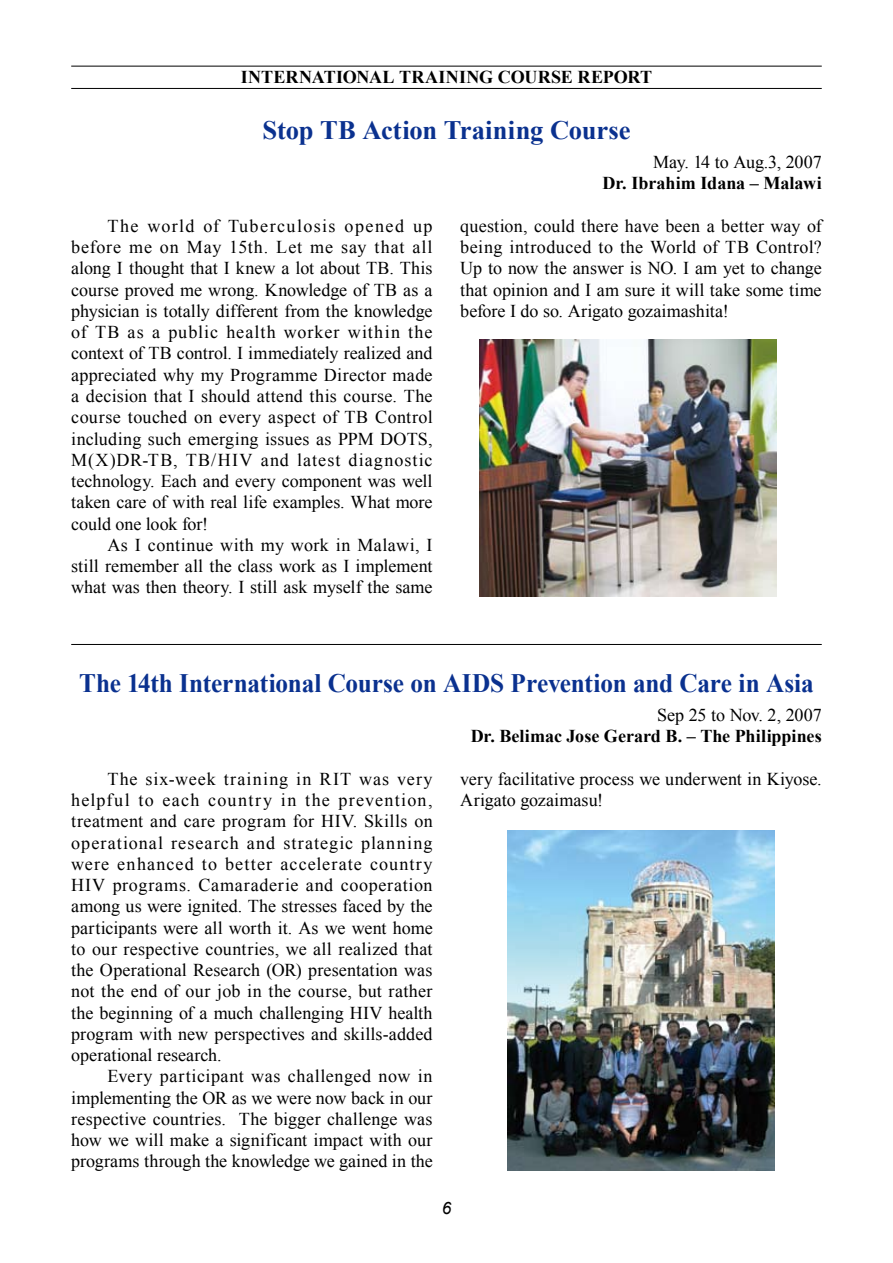
<style>
.page{position:relative;width:893px;height:1263px;background:#fff}
.page>*{position:absolute;margin:0;border:0;box-sizing:border-box;transform-origin:0 0}
.t1{font:700 26.55px "Times New Roman";letter-spacing:-.005em;color:#0a318f;scale:.95 1}
.t2{font:700 26.55px "Times New Roman";letter-spacing:-.005em;color:#0a318f}
.t3{font:18px/21.3px "Times New Roman";letter-spacing:.01em;color:#000}
.t4{font:700 18px "Times New Roman";color:#000}
.t5{font:18px/21.3px "Times New Roman";letter-spacing:.065em;color:#000;text-align:right}
.t6{font:18px "Times New Roman";letter-spacing:.06em;color:#000}
.t7{font:18px "Times New Roman";letter-spacing:-.01em;color:#000}
.t8{font:18px "Times New Roman";letter-spacing:.05em;color:#000}
.t9{font:18px "Times New Roman";letter-spacing:.07em;color:#000}
.t10{font:18px "Times New Roman";letter-spacing:.08em;color:#000}
.t11{font:18px "Times New Roman";letter-spacing:.055em;color:#000}
.t12{font:18px "Times New Roman";letter-spacing:.085em;color:#000}
</style>
<div class="page">
<hr style="left:71px;top:66px;width:751px;height:1px;background:#000">
<hr style="left:71px;top:88px;width:751px;height:1px;background:#000">
<hr style="left:71px;top:644px;width:751px;height:1px;background:#000">
<img style="left:507px;top:830px;width:268px;height:340px">
<img style="left:479px;top:339px;width:298px;height:257px">
<p class="t4" style="left:241px;top:65px;width:413px">INTERNATIONAL TRAINING COURSE REPORT</p>
<h1 class="t2" style="left:262px;top:112px;width:370px">Stop TB Action Training Course</h1>
<p class="t3" style="left:107px;top:215px;width:33px">The</p>
<p class="t8" style="left:71px;top:235px;width:363px">before me on May 15th. Let me say that all</p>
<p class="t3" style="left:71px;top:257px;width:363px">along I thought that I knew a lot about TB. This</p>
<p class="t3" style="left:71px;top:279px;width:363px">course proved me wrong. Knowledge of TB as a</p>
<p class="t3" style="left:71px;top:300px;width:363px">physician is totally different from the knowledge</p>
<p class="t3" style="left:408px;top:321px;width:26px">the</p>
<p class="t3" style="left:148px;top:215px;width:48px">world</p>
<p class="t10" style="left:228px;top:214px;width:109px">Tuberculosis</p>
<p class="t3" style="left:345px;top:215px;width:61px">opened</p>
<p class="t3" style="left:203px;top:215px;width:17px">of</p>
<p class="t3" style="left:413px;top:215px;width:21px">up</p>
<p class="t3" style="left:168px;top:321px;width:51px">public</p>
<p class="t3" style="left:226px;top:321px;width:51px">health</p>
<p class="t3" style="left:284px;top:321px;width:57px">worker</p>
<p class="t3" style="left:348px;top:321px;width:54px">within</p>
<p class="t3" style="left:71px;top:321px;width:17px">of</p>
<p class="t3" style="left:71px;top:342px;width:363px">context of TB control I. immediately realized and</p>
<p class="t3" style="left:71px;top:364px;width:363px">appreciated why my Programme Director made</p>
<p class="t3" style="left:71px;top:385px;width:363px">a decision that I should attend this course. The</p>
<p class="t3" style="left:71px;top:406px;width:363px">course touched on every aspect of TB Control</p>
<p class="t3" style="left:71px;top:428px;width:363px">including such emerging issues as PPM DOTS,</p>
<p class="t11" style="left:349px;top:448px;width:85px">diagnostic</p>
<p class="t3" style="left:95px;top:321px;width:26px">TB</p>
<p class="t3" style="left:128px;top:321px;width:18px">as</p>
<p class="t3" style="left:152px;top:321px;width:10px">a</p>
<p class="t3" style="left:71px;top:449px;width:363px">M X( )DR-TB,<br>technology. Each and every component was well taken care of with real life examples. What more could one look for!</p>
<p class="t3" style="left:71px;top:534px;width:363px;text-align:justify;text-indent:36px">As I continue with my work in Malawi I, still remember all the class work as I implement what was then theory I. still ask myself the same</p>
<p class="t3" style="left:186px;top:449px;width:68px">TB/HIV</p>
<p class="t3" style="left:261px;top:449px;width:30px">and</p>
<p class="t3" style="left:297px;top:449px;width:45px">latest</p>
<p class="t7" style="left:653px;top:150px;width:170px">May. 14 to Aug.3, 2007</p>
<p class="t4" style="left:603px;top:171px;width:221px">Dr. Ibrahim Idana – Malawi</p>
<p class="t3" style="left:460px;top:215px;width:363px;text-align:justify">question, could there have been a better way of being introduced to the World of TB Control?<br>Up to now the answer is NO I. am yet to change that opinion and I am sure it will take some time before I do so. Arigato gozaimashita!</p>
<h1 class="t1" style="left:79px;top:665px;width:775px">The 14th International Course on AIDS Prevention and Care in Asia</h1>
<p class="t7" style="left:657px;top:703px;width:166px">Sep 25 to Nov. 2, 2007</p>
<p class="t4" style="left:471px;top:724px;width:352px">Dr. Belimac Jose Gerard B. – The Philippines</p>
<p class="t5" style="left:107px;top:768px;width:327px">The six-week training in RIT was very prevention,</p>
<p class="t6" style="left:71px;top:788px;width:60px">helpful</p>
<p class="t3" style="left:71px;top:810px;width:363px">treatment and care program for HIV. Skills on</p>
<p class="t9" style="left:361px;top:830px;width:73px">planning</p>
<p class="t3" style="left:162px;top:789px;width:38px">each</p>
<p class="t3" style="left:281px;top:789px;width:17px">in</p>
<p class="t3" style="left:305px;top:789px;width:26px">the</p>
<p class="t3" style="left:138px;top:789px;width:17px">to</p>
<p class="t12" style="left:208px;top:788px;width:66px">country</p>
<p class="t6" style="left:71px;top:830px;width:93px">operational</p>
<p class="t6" style="left:171px;top:830px;width:69px">research</p>
<p class="t3" style="left:247px;top:831px;width:30px">and</p>
<p class="t6" style="left:283px;top:830px;width:71px">strategic</p>
<p class="t5" style="left:117px;top:853px;width:78px">enhanced</p>
<p class="t3" style="left:225px;top:853px;width:49px">better</p>
<p class="t6" style="left:280px;top:852px;width:83px">accelerate</p>
<p class="t3" style="left:202px;top:853px;width:17px">to</p>
<p class="t9" style="left:370px;top:852px;width:64px">country</p>
<p class="t3" style="left:71px;top:853px;width:363px">were<br>HIV programs. Camaraderie and cooperation among us were ignited. The stresses faced by the participants were all worth .i t As we went home to our respective countries, we all realized that the Operational Research (OR) presentation was not the end of our job in the course, but rather the beginning of a much challenging HIV health program with new perspectives and skills-added operational research.</p>
<p class="t3" style="left:71px;top:1065px;width:363px;text-align:right">Every participant was challenged now in implementing the OR as we were now back in our<br>The bigger challenge was</p>
<p class="t3" style="left:71px;top:1108px;width:363px">respective countries.<br>how we will make a significant impact with our programs through the knowledge we gained in the</p>
<p class="t3" style="left:460px;top:768px;width:363px">very facilitative process we underwent in Kiyose.<br>Arigato gozaimasu!</p>
</div>
